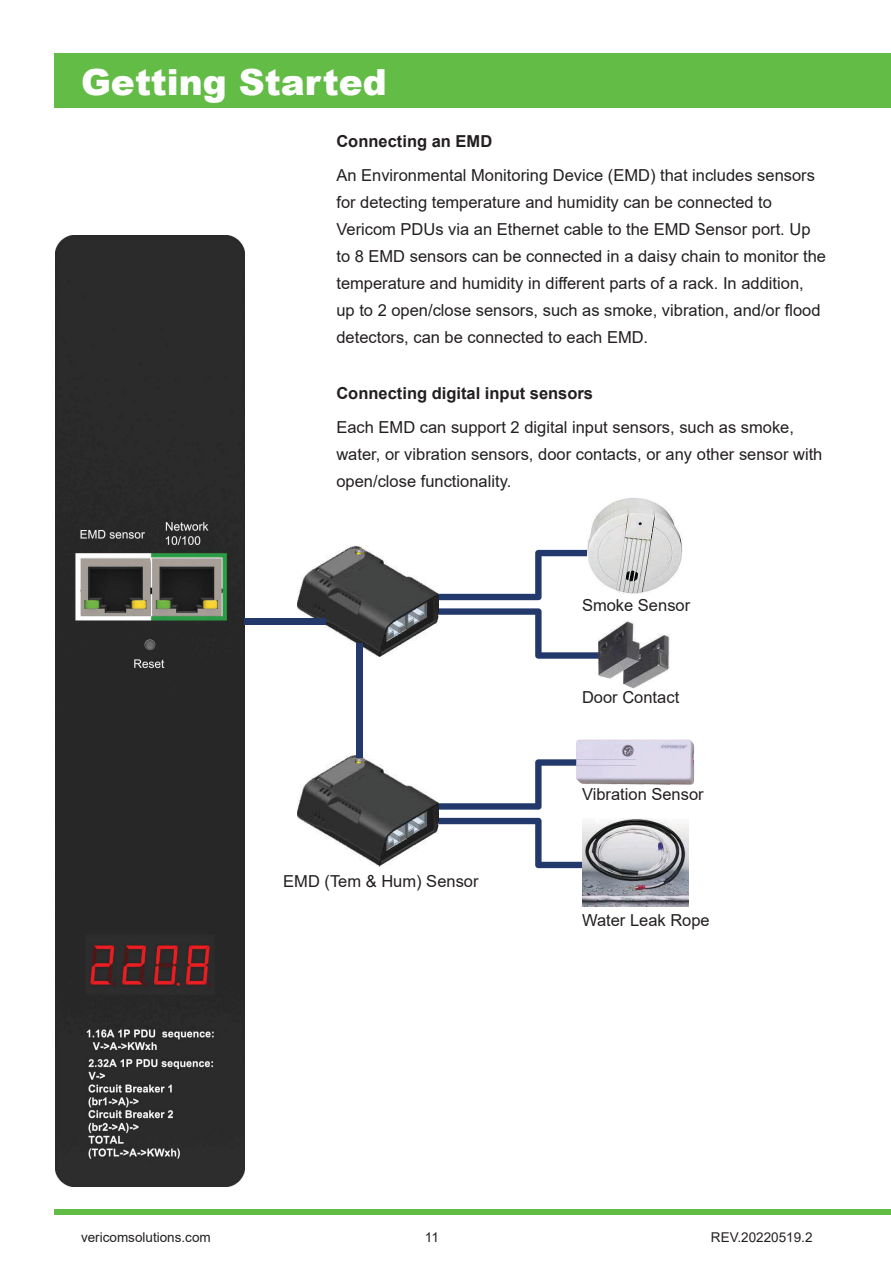
<style>
.page{position:relative;width:891px;height:1269px;background:#fff}
.page>*{position:absolute;margin:0;border:0;box-sizing:border-box;transform-origin:0 0}
.t1{font:900 36px "Arial";color:#fff}
.t2{font:16.5px/27px "Arial";color:#231f20}
.t3{font:700 16.5px "Arial";color:#231f20}
.t4{font:13.5px "Arial";color:#231f20}
</style>
<div class="page">
<div style="left:54px;top:54px;width:837px;height:54px;background:#63bc46"></div>
<div style="left:54px;top:1209px;width:837px;height:6px;background:#63bc46"></div>
<img style="left:56px;top:235px;width:189px;height:952px">
<svg style="left:379px;top:759px;width:203px;height:109px"></svg>
<svg style="left:439px;top:550px;width:159px;height:109px"></svg>
<img style="left:297px;top:546px;width:142px;height:111px">
<img style="left:297px;top:755px;width:142px;height:111px">
<div style="left:244px;top:618px;width:82px;height:7px;background:#23396c"></div>
<div style="left:356px;top:643px;width:7px;height:114px;background:#23396c"></div>
<img style="left:598px;top:621px;width:72px;height:68px">
<img style="left:588px;top:498px;width:94px;height:96px">
<img style="left:582px;top:818px;width:106px;height:89px">
<img style="left:576px;top:740px;width:118px;height:45px">
<img style="left:576px;top:759px;width:60px;height:7px">
<p class="t1" style="left:81px;top:56px;width:307px">Getting Started</p>
<p class="t3" style="left:336px;top:130px;width:157px">Connecting an EMD</p>
<p class="t2" style="left:336px;top:161px;width:491px">An Environmental Monitoring Device (EMD) that includes sensors for detecting temperature and humidity can be connected to Vericom PDUs via an Ethernet cable to the EMD Sensor port. Up to 8 EMD sensors can be connected in a daisy chain to monitor the temperature and humidity in different parts of a rack. In addition, up to 2 open/close sensors, such as smoke, vibration, and/or flood detectors, can be connected to each EMD.</p>
<p class="t3" style="left:336px;top:381px;width:258px">Connecting digital input sensors</p>
<p class="t2" style="left:336px;top:413px;width:488px">Each EMD can support 2 digital input sensors, such as smoke, water, or vibration sensors, door contacts, or any other sensor with open/close functionality.</p>
<p class="t2" style="left:582px;top:592px;width:110px">Smoke Sensor</p>
<p class="t2" style="left:582px;top:684px;width:99px">Door Contact</p>
<p class="t2" style="left:283px;top:867px;width:197px">EMD (Tem &amp; Hum) Sensor</p>
<p class="t2" style="left:582px;top:781px;width:123px">Vibration Sensor</p>
<p class="t2" style="left:582px;top:907px;width:129px">Water Leak Rope</p>
<p class="t4" style="left:81px;top:1227px;width:131px">vericomsolutions.com</p>
<p class="t4" style="left:425px;top:1227px;width:16px">11</p>
<p class="t4" style="left:711px;top:1228px;width:103px">REV.20220519.2</p>
</div>
